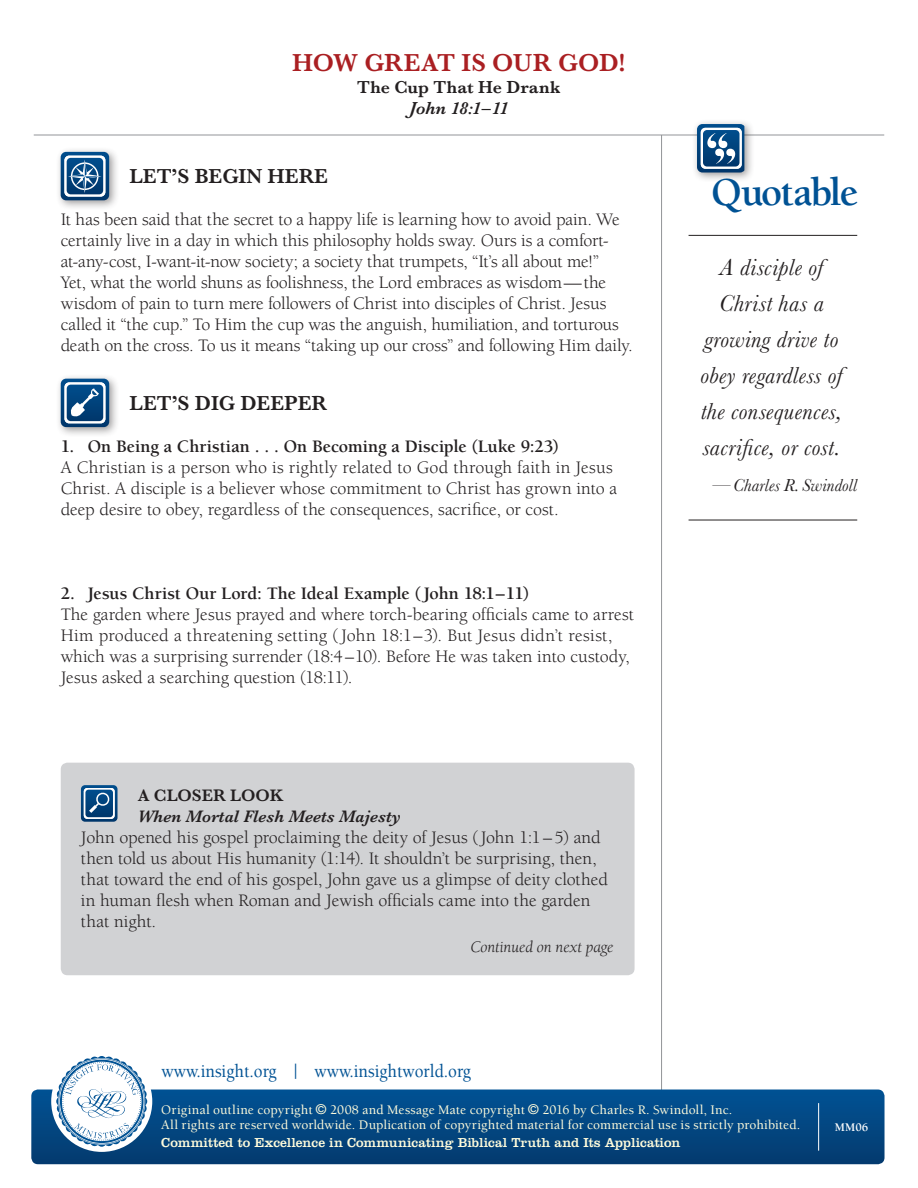
<style>
.page{position:relative;width:918px;height:1188px;background:#fff}
.page>*{position:absolute;margin:0;border:0;box-sizing:border-box;transform-origin:0 0}
.t1{font:700 40.5px "Berkeley";letter-spacing:-.04em;color:#005294}
.t2{font:600 25.5px "Baskerville";color:#aa1f22}
.t3{font:italic 24px/36px "Baskerville";letter-spacing:.015em;color:#231f20;text-align:center}
.ABC_L1_MM_subhead{font:600 21px "Baskerville";color:#231f20}
.t4{font:500 18.9px "Berkeley";color:#005294;scale:.9 1}
.Body_Copy{font:18px/21px "Berkeley";color:#231f20}
.Feature_1st_Prgph{font:18px/21px "Berkeley";color:#231f20}
.Heading_sub-level{font:700 18px "Berkeley";color:#231f20}
.t5{font:italic 18px "Baskerville";letter-spacing:.01em;color:#231f20}
.t6{font:600 18px "Baskerville";letter-spacing:.01em;color:#231f20}
.t7{font:italic 600 18px "Baskerville";letter-spacing:-.015em;color:#231f20}
.ABC_Feature_Head{font:italic 600 17.25px/21px "Baskerville";color:#231f20}
.Feature_1st_Prgph-2{font:italic 16.5px "Berkeley";letter-spacing:-.005em;color:#231f20}
.t8{font:500 13.5px/15px "Berkeley";letter-spacing:.01em;color:#fffcdc}
.t9{font:13.5px "Clarendon";letter-spacing:.005em;color:#fffcdc}
.t10{font:700 12px "Berkeley";color:#fff}
.s1{font-style:normal}
</style>
<div class="page">
<hr style="left:661px;top:135px;width:1px;height:962px;background:#939598">
<hr style="left:34px;top:135px;width:850px;height:1px;background:#939598">
<div style="left:31px;top:1090px;width:854px;height:74px;background:linear-gradient(to bottom,#015294,#043b6f);border-radius:7px"></div>
<div style="left:51px;top:1051px;width:101px;height:101px;background:#fff;border-radius:50%"></div>
<svg style="left:56px;top:1056px;width:91px;height:91px"></svg>
<hr style="left:818px;top:1103px;width:1px;height:48px;background:#fff">
<div style="left:692px;top:119px;width:63px;height:64px;background:#231f20;opacity:.45"></div>
<svg style="left:697px;top:124px;width:47px;height:49px"></svg>
<hr style="left:689px;top:235px;width:168px;height:1px;background:#231f20">
<hr style="left:689px;top:520px;width:168px;height:1px;background:#231f20">
<div style="left:61px;top:763px;width:574px;height:212px;background:#d1d2d4;border-radius:7px"></div>
<div style="left:55px;top:147px;width:65px;height:64px;background:#231f20;opacity:.45"></div>
<svg style="left:61px;top:152px;width:48px;height:48px;background:#4777a0"></svg>
<div style="left:55px;top:373px;width:65px;height:65px;background:#231f20;opacity:.45"></div>
<svg style="left:61px;top:379px;width:48px;height:48px;background:#41729d"></svg>
<svg style="left:81px;top:785px;width:37px;height:37px"></svg>
<svg style="left:316px;top:1104px;width:10px;height:11px"></svg>
<svg style="left:528px;top:1104px;width:11px;height:11px"></svg>
<h2 class="t2" style="left:292px;top:45px;width:335px">HOW GREAT IS OUR GOD!</h2>
<p class="t6" style="left:357px;top:74px;width:205px">The Cup That He Drank</p>
<p class="t7" style="left:409px;top:96px;width:101px">John 18:1–11</p>
<p class="ABC_L1_MM_subhead" style="left:129px;top:162px;width:200px">LET’S BEGIN HERE</p>
<p class="Body_Copy" style="left:61px;top:210px;width:574px">It has been said that the secret to a happy life is learning how to avoid pain. We certainly live in a day in which this philosophy holds sway. Ours is a comfort&shy;at-any-cost, I-want-it-now society; a society that trumpets, “It’s all about me!”<br>Yet, what the world shuns as foolishness, the Lord embraces as wisdom—the wisdom of pain to turn mere followers of Christ into disciples of Christ. Jesus called it “the cup.” To Him the cup was the anguish, humiliation, and torturous death on the cross. To us it means “taking up our cross” and following Him daily.</p>
<p class="ABC_L1_MM_subhead" style="left:130px;top:388px;width:199px">LET’S DIG DEEPER</p>
<p class="Heading_sub-level" style="left:61px;top:437px;width:500px">1. On Being a Christian . . . On Becoming a Disciple (Luke 9:23)</p>
<p class="Body_Copy" style="left:61px;top:457px;width:558px">A Christian is a person who is rightly related to God through faith in Jesus<br>Christ. A disciple is a believer whose commitment to Christ has grown into a deep desire to obey, regardless of the consequences, sacrifice, or cost.</p>
<p class="Heading_sub-level" style="left:61px;top:584px;width:470px">2. Jesus Christ Our Lord: The Ideal Example (John 18:1–11)</p>
<p class="Body_Copy" style="left:61px;top:604px;width:575px">The garden where Jesus prayed and where torch-bearing officials came to arrest Him produced a threatening setting (John 18:1–3). But Jesus didn’t resist, which was a surprising surrender (18:4–10). Before He was taken into custody, Jesus asked a searching question (18:11).</p>
<p class="ABC_Feature_Head" style="left:138px;top:785px;width:265px"><span class="s1">A CLOSER LOOK<br></span>When Mortal Flesh Meets Majesty</p>
<p class="Feature_1st_Prgph" style="left:81px;top:827px;width:529px">John opened his gospel proclaiming the deity of Jesus (John 1:1–5) and then told us about His humanity (1:14). It shouldn’t be surprising, then, that toward the end of his gospel, John gave us a glimpse of deity clothed in human flesh when Roman and Jewish officials came into the garden that night.</p>
<p class="Feature_1st_Prgph-2" style="left:470px;top:939px;width:145px">Continued on next page</p>
<p class="t4" style="left:162px;top:1061px;width:345px">www.insight.org | www.insightworld.org</p>
<h1 class="t1" style="left:711px;top:171px;width:149px">Quotable</h1>
<h3 class="t3" style="left:700px;top:249px;width:144px">A disciple of<br>Christ has a growing drive to obey regardless of the consequences, sacrifice, or cost.</h3>
<p class="t5" style="left:713px;top:473px;width:146px">—Charles R. Swindoll</p>
<p class="t8" style="left:161px;top:1103px;width:641px;text-indent:381px">2016 by Charles R. Swindoll, Inc.<br>All rights are reserved worldwide. Duplication of copyrighted material for commercial use is strictly prohibited.</p>
<p class="t9" style="left:161px;top:1135px;width:521px">Committed to Excellence in Communicating Biblical Truth and Its Application</p>
<p class="t8" style="left:161px;top:1103px;width:153px">Original outline copyright</p>
<p class="t8" style="left:330px;top:1103px;width:196px">2008 and Message Mate copyright</p>
<p class="t10" style="left:835px;top:1121px;width:35px">MM06</p>
</div>
